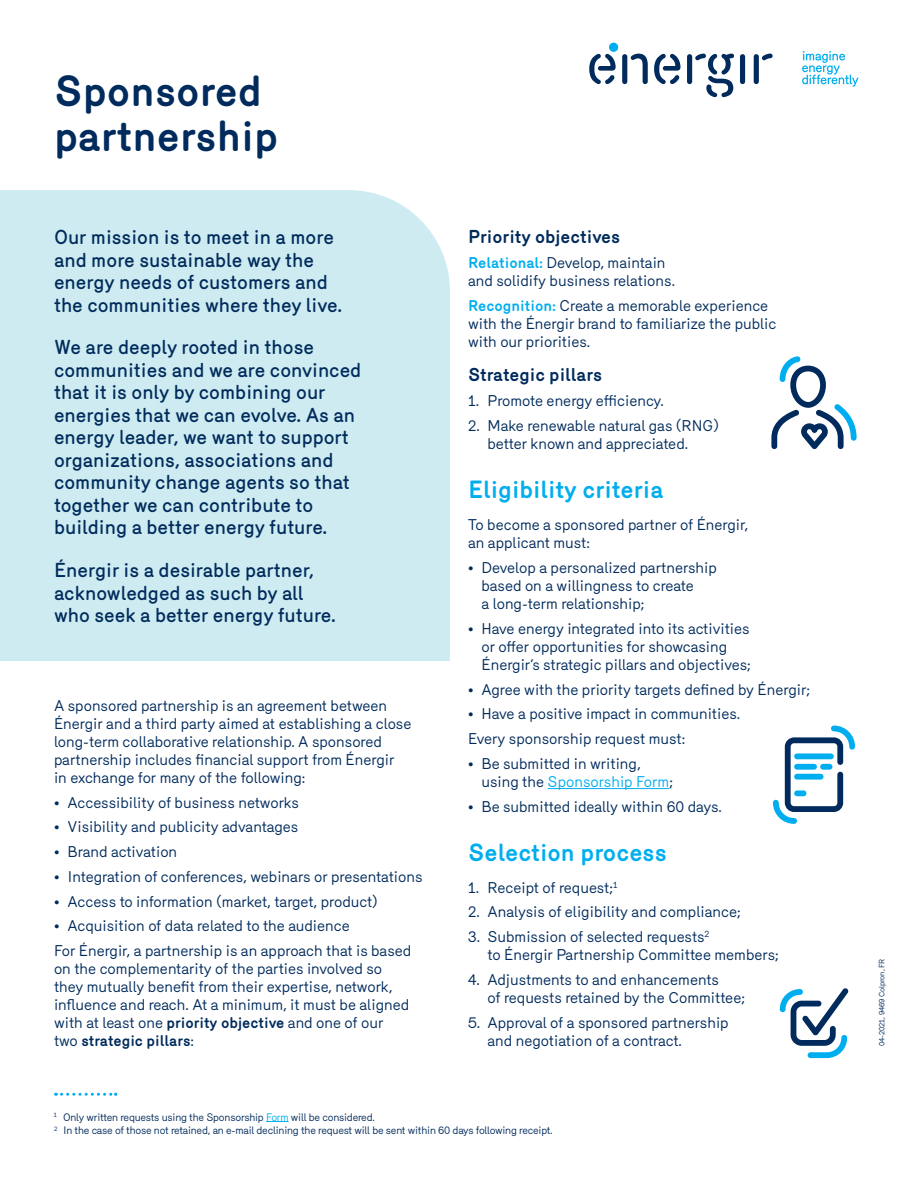
<style>
.page{position:relative;width:918px;height:1188px;background:#fff}
.page>*{position:absolute;margin:0;border:0;box-sizing:border-box;transform-origin:0 0}
.t1{font:700 42px/45px "Merkury";color:#002b5c}
.t2{font:700 24px "Merkury";color:#00aeef}
.t3{font:500 19.5px/22.5px "Merkury";color:#002b5c}
.t4{font:700 18px "Merkury";color:#002b5c}
.t5{font:15px/18px "Merkury";color:#002b5c}
.t6{font:10.5px/13.5px "Merkury";letter-spacing:-.02em;color:#002b5c}
.t7{font:7.5px "Merkury";letter-spacing:-.02em;color:#002b5c}
.s1{font-weight:700}
.s2{font-weight:700;color:#00aeef}
.s3{color:#00aeef}
</style>
<div class="page">
<div style="left:0;top:190px;width:450px;height:471px;background:#cdebf0"></div>
<hr style="left:548px;top:788px;width:121px;height:1px;background:#00aeef">
<svg style="left:56px;top:1092px;width:61px;height:4px"></svg>
<svg style="left:266px;top:1121px;width:23px;height:1px"></svg>
<svg style="left:780px;top:988px;width:69px;height:70px"></svg>
<svg style="left:771px;top:356px;width:86px;height:93px"></svg>
<svg style="left:773px;top:726px;width:82px;height:98px"></svg>
<div style="left:609px;top:43px;width:9px;height:9px;background:#00aeef;border-radius:50%"></div>
<div style="left:622px;top:54px;width:5px;height:30px;background:#002b5c;border-radius:3px"></div>
<svg style="left:630px;top:53px;width:18px;height:31px"></svg>
<div style="left:740px;top:54px;width:5px;height:30px;background:#002b5c;border-radius:3px"></div>
<svg style="left:589px;top:53px;width:27px;height:31px"></svg>
<svg style="left:654px;top:53px;width:27px;height:31px"></svg>
<div style="left:687px;top:54px;width:5px;height:30px;background:#002b5c;border-radius:3px"></div>
<svg style="left:695px;top:54px;width:39px;height:43px"></svg>
<div style="left:754px;top:54px;width:5px;height:30px;background:#002b5c;border-radius:3px"></div>
<svg style="left:762px;top:54px;width:11px;height:7px"></svg>
<svg style="left:802px;top:51px;width:57px;height:36px"></svg>
<h1 class="t1" style="left:54px;top:65px;width:226px">Sponsored partnership</h1>
<h3 class="t3" style="left:54px;top:224px;width:290px">Our mission is to meet in a more and more sustainable way the energy needs of customers and the communities where they live.</h3>
<p class="t3" style="left:54px;top:335px;width:309px">We are deeply rooted in those communities and we are convinced that it is only by combining our energies that we can evolve. As an energy leader, we want to support organizations, associations and community change agents so that together we can contribute to building a better energy future.</p>
<h3 class="t3" style="left:54px;top:557px;width:283px">Énergir is a desirable partner, acknowledged as such by all who seek a better energy future.</h3>
<p class="t5" style="left:54px;top:695px;width:359px">A sponsored partnership is an agreement between Énergir and a third party aimed at establishing a close long-term collaborative relationship. A sponsored partnership includes financial support from Énergir<br>in exchange for many of the following:</p>
<p class="t5" style="left:54px;top:792px;width:246px">• Accessibility of business networks</p>
<p class="t5" style="left:54px;top:817px;width:246px">• Visibility and publicity advantages</p>
<p class="t5" style="left:54px;top:841px;width:125px">• Brand activation</p>
<p class="t5" style="left:54px;top:866px;width:370px">• Integration of conferences, webinars or presentations</p>
<p class="t5" style="left:54px;top:891px;width:325px">• Access to information (market, target, product)</p>
<p class="t5" style="left:54px;top:912px;width:359px;line-height:24.8px">• Acquisition of data related to the audience<br>For Énergir, a partnership is an approach that is based</p>
<p class="t5" style="left:54px;top:958px;width:357px">on the complementarity of the parties involved so they mutually benefit from their expertise, network, influence and reach. At a minimum, it must be aligned with at least one <span class="s1">priority objective</span> and one of our two <span class="s1">strategic pillars</span>:</p>
<p class="t4" style="left:468px;top:223px;width:154px">Priority objectives</p>
<p class="t5" style="left:468px;top:252px;width:209px"><span class="s2">Relational:</span> Develop, maintain and solidify business relations.</p>
<p class="t5" style="left:468px;top:295px;width:310px"><span class="s2">Recognition:</span> Create a memorable experience with the Énergir brand to familiarize the public with our priorities.</p>
<p class="t4" style="left:468px;top:362px;width:136px">Strategic pillars</p>
<p class="t5" style="left:468px;top:391px;width:197px">1. Promote energy efficiency.</p>
<p class="t5" style="left:488px;top:415px;width:233px;text-indent:-20px">2. Make renewable natural gas (RNG) better known and appreciated.</p>
<h2 class="t2" style="left:468px;top:472px;width:197px">Eligibility criteria</h2>
<p class="t5" style="left:468px;top:514px;width:282px">To become a sponsored partner of Énergir, an applicant must:</p>
<p class="t5" style="left:482px;top:557px;width:237px;text-indent:-14px">• Develop a personalized partnership based on a willingness to create<br>a long-term relationship;</p>
<p class="t5" style="left:482px;top:618px;width:271px;text-indent:-14px">• Have energy integrated into its activities or offer opportunities for showcasing<br>Énergir’s strategic pillars and objectives;</p>
<p class="t5" style="left:468px;top:679px;width:343px">• Agree with the priority targets defined by Énergir;</p>
<p class="t5" style="left:468px;top:700px;width:274px;line-height:24.8px">• Have a positive impact in communities.<br>Every sponsorship request must:</p>
<p class="t5" style="left:482px;top:753px;width:193px;text-indent:-14px">• Be submitted in writing, using the <span class="s3">Sponsorship Form</span>;</p>
<p class="t5" style="left:468px;top:796px;width:256px">• Be submitted ideally within 60 days.</p>
<h2 class="t2" style="left:468px;top:835px;width:200px">Selection process</h2>
<p class="t5" style="left:468px;top:877px;width:151px">1. Receipt of request;<sup>1</sup></p>
<p class="t5" style="left:468px;top:902px;width:274px">2. Analysis of eligibility and compliance;</p>
<p class="t5" style="left:488px;top:927px;width:293px;text-indent:-20px">3. Submission of selected requests<sup>2<br></sup>to Énergir Partnership Committee members;</p>
<p class="t5" style="left:488px;top:969px;width:259px;text-indent:-20px">4. Adjustments to and enhancements<br>of requests retained by the Committee;</p>
<p class="t5" style="left:488px;top:1012px;width:243px;text-indent:-20px">5. Approval of a sponsored partnership and negotiation of a contract.</p>
<p class="t6" style="left:54px;top:1109px;width:500px"><sup>1</sup> Only written requests using the Sponsorship <span class="s3">Form</span> will be considered.<br><sup>2</sup> In the case of those not retained, an e-mail declining the request will be sent within 60 days following receipt.</p>
<p class="t7" style="left:876px;top:1046px;width:89px;rotate:-90deg">04-2021, 9469 Colpron, FR</p>
</div>
